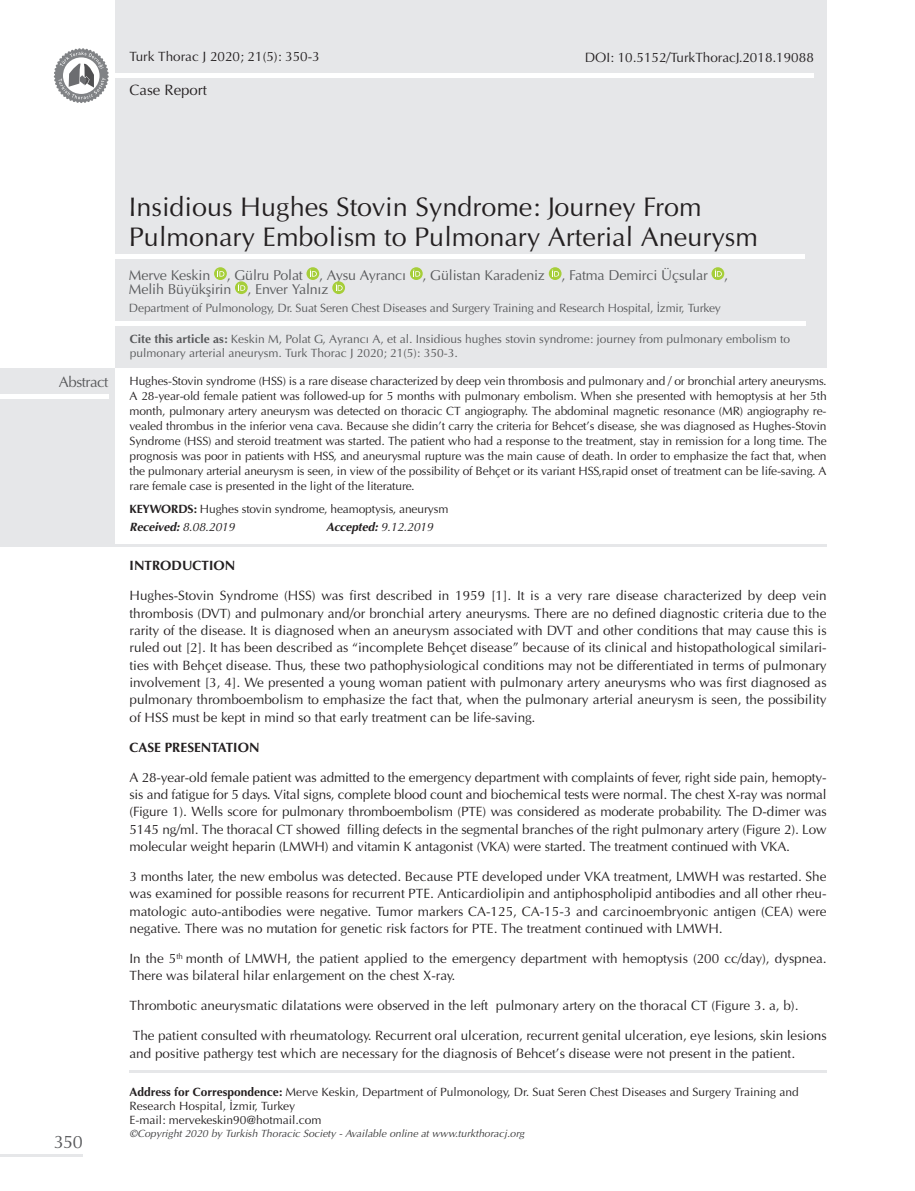
<style>
.page{position:relative;width:915px;height:1191px;background:#fff}
.page>*{position:absolute;margin:0;border:0;box-sizing:border-box;transform-origin:0 0}
.t1{font:27px/30px "Optima Normal Tr";color:#231f20}
.t2{font:18px "Optima Normal Tr";color:#57585a}
.t3{font:15px "Optima Normal Tr";color:#231f20}
.t4{font:15px "Optima Normal Tr";letter-spacing:-.03em;color:#57585a}
.t5{font:14.25px/14.1px "Optima Normal Tr";letter-spacing:-.01em;color:#57585a}
.t6{font:13.5px/17.2px "Optima Normal Tr";color:#231f20;text-align:justify}
.t7{font:13.5px "Optima Bold Tr";color:#231f20}
.t8{font:12px/15px "Optima Normal Tr";color:#231f20}
.t9{font:12px/14.4px "Optima Normal Tr";color:#57585a}
.t10{font:italic 700 12px "Optima Tr";letter-spacing:-.01em;color:#231f20}
.t11{font:10.5px "Optima Italic Tr";color:#3e3e3f}
.s1{font-family:"Optima Bold Tr"}
.s2{font-family:"Optima Italic Tr";font-weight:400;font-style:normal}
</style>
<div class="page">
<div style="left:115px;top:0;width:711px;height:368px;background:#e6e7e9"></div>
<svg style="left:214px;top:267px;width:13px;height:13px"></svg>
<svg style="left:217px;top:270px;width:7px;height:7px"></svg>
<svg style="left:306px;top:267px;width:13px;height:13px"></svg>
<svg style="left:310px;top:270px;width:7px;height:7px"></svg>
<svg style="left:410px;top:267px;width:12px;height:13px"></svg>
<svg style="left:413px;top:270px;width:7px;height:7px"></svg>
<svg style="left:548px;top:267px;width:13px;height:13px"></svg>
<svg style="left:552px;top:270px;width:7px;height:7px"></svg>
<svg style="left:711px;top:267px;width:13px;height:13px"></svg>
<svg style="left:714px;top:270px;width:7px;height:7px"></svg>
<svg style="left:235px;top:281px;width:13px;height:13px"></svg>
<svg style="left:238px;top:284px;width:7px;height:7px"></svg>
<svg style="left:332px;top:281px;width:13px;height:13px"></svg>
<svg style="left:335px;top:284px;width:7px;height:7px"></svg>
<hr style="left:4px;top:74px;width:809px;height:4px;background:#fff">
<svg style="left:53px;top:48px;width:56px;height:55px"></svg>
<div style="left:0;top:254px;width:804px;height:5px;background:#fff"></div>
<hr style="left:129px;top:1070px;width:697px;height:3px;background:#e6e7e9">
<hr style="left:0;top:1154px;width:83px;height:2px;background:#e6e7e9">
<hr style="left:0;top:321px;width:805px;height:4px;background:#fff">
<div style="left:0;top:368px;width:115px;height:178px;background:#e6e7e9"></div>
<div style="left:0;top:394px;width:108px;height:5px;background:#fff"></div>
<hr style="left:0;top:544px;width:826px;height:3px;background:#e6e7e9">
<p class="t6" style="left:129px;top:48px;width:192px">Turk Thorac J 2020; 21(5): 350-3</p>
<p class="t3" style="left:129px;top:81px;width:79px">Case Report</p>
<p class="t6" style="left:584px;top:49px;width:230px">DOI: 10.5152/TurkThoracJ.2018.19088</p>
<p class="t4" style="left:59px;top:373px;width:51px">Abstract</p>
<p class="t2" style="left:54px;top:1131px;width:30px">350</p>
<p class="t1" style="left:129px;top:192px;width:630px">Insidious Hughes Stovin Syndrome: Journey From<br>Pulmonary Embolism to Pulmonary Arterial Aneurysm</p>
<p class="t5" style="left:129px;top:268px;width:600px">Merve Keskin , Gülru Polat , Aysu Ayrancı , Gülistan Karadeniz , Fatma Demirci Üçsular ,<br>Melih Büyükşirin , Enver Yalnız</p>
<p class="t9" style="left:129px;top:301px;width:593px">Department of Pulmonology, Dr. Suat Seren Chest Diseases and Surgery Training and Research Hospital, İzmir, Turkey</p>
<p class="t9" style="left:130px;top:332px;width:661px"><span class="s1">Cite this article as:</span> Keskin M, Polat G, Ayrancı A, et al. Insidious hughes stovin syndrome: journey from pulmonary embolism to pulmonary arterial aneurysm. Turk Thorac J 2020; 21(5): 350-3.</p>
<p class="t8" style="left:129px;top:373px;width:698px;text-align:justify">Hughes-Stovin syndrome (HSS) is a rare disease characterized by deep vein thrombosis and pulmonary and / or bronchial artery aneurysms.<br>A 28-year-old female patient was followed-up for 5 months with pulmonary embolism. When she presented with hemoptysis at her 5th month, pulmonary artery aneurysm was detected on thoracic CT angiography. The abdominal magnetic resonance (MR) angiography re&shy;vealed thrombus in the inferior vena cava. Because she didin’t carry the criteria for Behcet’s disease, she was diagnosed as Hughes-Stovin Syndrome (HSS) and steroid treatment was started. The patient who had a response to the treatment, stay in remission for a long time. The prognosis was poor in patients with HSS, and aneurysmal rupture was the main cause of death. In order to emphasize the fact that, when the pulmonary arterial aneurysm is seen, in view of the possibility of Behçet or its variant HSS,rapid onset of treatment can be life-saving. A rare female case is presented in the light of the literature.</p>
<p class="t8" style="left:129px;top:501px;width:320px"><span class="s1">KEYWORDS:</span> Hughes stovin syndrome, heamoptysis, aneurysm</p>
<p class="t10" style="left:129px;top:520px;width:107px">Received: <span class="s2">8.08.2019</span></p>
<p class="t10" style="left:326px;top:520px;width:108px">Accepted: <span class="s2">9.12.2019</span></p>
<p class="t7" style="left:129px;top:557px;width:107px">INTRODUCTION</p>
<p class="t6" style="left:129px;top:587px;width:698px">Hughes-Stovin Syndrome (HSS) was first described in 1959 [1]. It is a very rare disease characterized by deep vein thrombosis (DVT) and pulmonary and/or bronchial artery aneurysms. There are no defined diagnostic criteria due to the rarity of the disease. It is diagnosed when an aneurysm associated with DVT and other conditions that may cause this is ruled out [2]. It has been described as “incomplete Behçet disease” because of its clinical and histopathological similari&shy;ties with Behçet disease. Thus, these two pathophysiological conditions may not be differentiated in terms of pulmonary involvement [3, 4]. We presented a young woman patient with pulmonary artery aneurysms who was first diagnosed as pulmonary thromboembolism to emphasize the fact that, when the pulmonary arterial aneurysm is seen, the possibility of HSS must be kept in mind so that early treatment can be life-saving.</p>
<p class="t7" style="left:129px;top:738px;width:131px">CASE PRESENTATION</p>
<p class="t6" style="left:129px;top:768px;width:698px">A 28-year-old female patient was admitted to the emergency department with complaints of fever, right side pain, hemopty&shy;sis and fatigue for 5 days. Vital signs, complete blood count and biochemical tests were normal. The chest X-ray was normal (Figure 1). Wells score for pulmonary thromboembolism (PTE) was considered as moderate probability. The D-dimer was 5145 ng/ml. The thoracal CT showed filling defects in the segmental branches of the right pulmonary artery (Figure 2). Low molecular weight heparin (LMWH) and vitamin K antagonist (VKA) were started. The treatment continued with VKA.</p>
<p class="t6" style="left:129px;top:868px;width:698px">3 months later, the new embolus was detected. Because PTE developed under VKA treatment, LMWH was restarted. She was examined for possible reasons for recurrent PTE. Anticardiolipin and antiphospholipid antibodies and all other rheu&shy;matologic auto-antibodies were negative. Tumor markers CA-125, CA-15-3 and carcinoembryonic antigen (CEA) were negative. There was no mutation for genetic risk factors for PTE. The treatment continued with LMWH.</p>
<p class="t6" style="left:129px;top:949px;width:698px">In the 5<sup>th</sup> month of LMWH, the patient applied to the emergency department with hemoptysis (200 cc/day), dyspnea.<br>There was bilateral hilar enlargement on the chest X-ray.</p>
<p class="t6" style="left:129px;top:997px;width:670px">Thrombotic aneurysmatic dilatations were observed in the left pulmonary artery on the thoracal CT (Figure 3. a, b).</p>
<p class="t6" style="left:129px;top:1027px;width:698px">The patient consulted with rheumatology. Recurrent oral ulceration, recurrent genital ulceration, eye lesions, skin lesions and positive pathergy test which are necessary for the diagnosis of Behcet’s disease were not present in the patient.</p>
<p class="t8" style="left:129px;top:1084px;width:670px;line-height:14.4px"><span class="s1">Address for Correspondence:</span> Merve Keskin, Department of Pulmonology, Dr. Suat Seren Chest Diseases and Surgery Training and<br>Research Hospital, İzmir, Turkey<br>E-mail: mervekeskin90@hotmail.com</p>
<p class="t11" style="left:129px;top:1127px;width:396px">©Copyright 2020 by Turkish Thoracic Society - Available online at www.turkthoracj.org</p>
</div>
